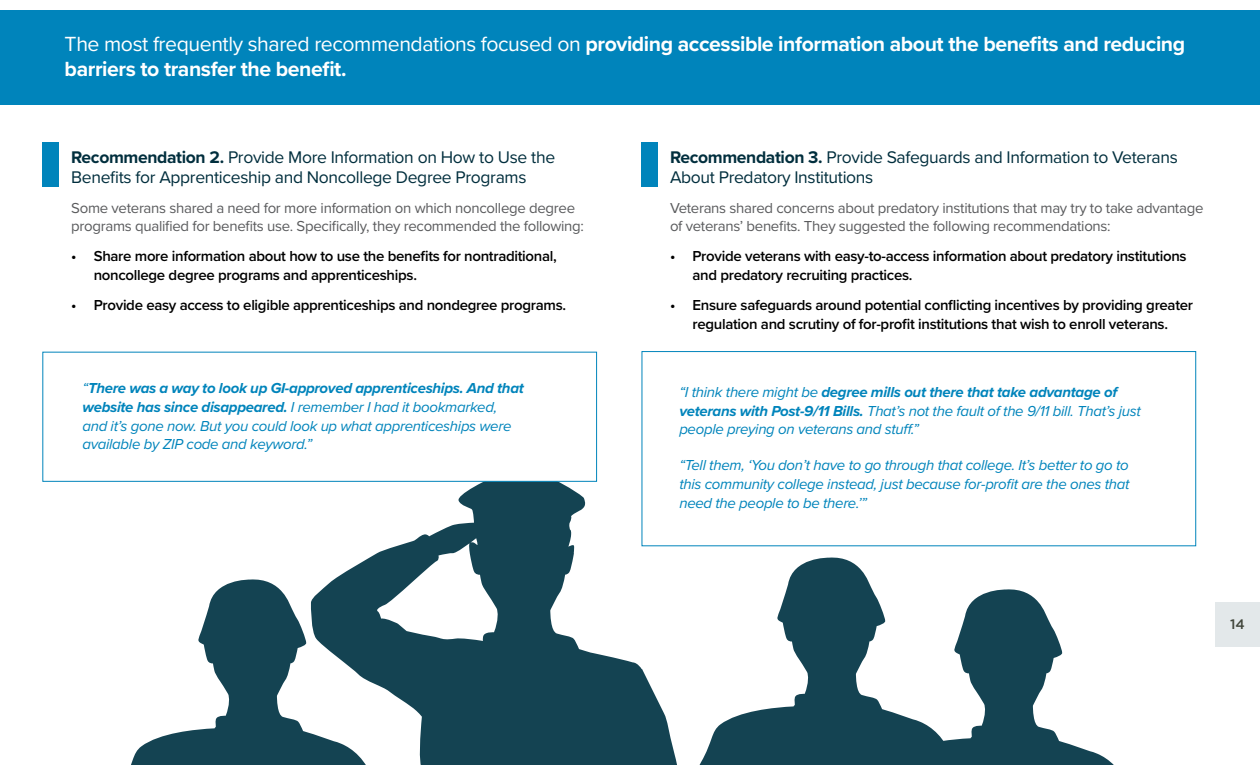
<style>
.page{position:relative;width:1260px;height:765px;background:#fff}
.page>*{position:absolute;margin:0;border:0;box-sizing:border-box;transform-origin:0 0}
.t1{font:700 21.25px/25px "Proxima Nova";letter-spacing:-.02em;color:#fff}
.t2{font:17.5px/20px "Proxima Nova";letter-spacing:-.02em;color:#002e3d}
.t3{font:italic 15px/18.8px "Proxima Nova";letter-spacing:-.02em;color:#0084bb}
.t4{font:600 15px/18.8px "Proxima Nova";letter-spacing:-.02em;color:#000}
.t5{font:15px/18.8px "Proxima Nova";letter-spacing:-.02em;color:#5a5b5d}
.t6{font:500 13.75px "Gotham";color:#40453a}
.s1{font-weight:400}
.s2{font-weight:700}
</style>
<div class="page">
<div style="left:1215px;top:602px;width:45px;height:45px;background:#e3e8ea"></div>
<svg style="left:981px;top:589px;width:132px;height:175px;fill:#144352"></svg>
<svg style="left:336px;top:466px;width:358px;height:298px;fill:#144352"></svg>
<svg style="left:131px;top:578px;width:271px;height:186px;fill:#144352"></svg>
<svg style="left:673px;top:556px;width:308px;height:208px"></svg>
<div style="left:642px;top:351px;width:554px;height:195px;background:#fff;border:1px solid #0084bb"></div>
<div style="left:42px;top:352px;width:555px;height:130px;background:#fff;border:1px solid #0084bb"></div>
<div style="left:42px;top:142px;width:17px;height:46px;background:#0084bb"></div>
<div style="left:641px;top:142px;width:16px;height:46px;background:#0084bb"></div>
<div style="left:0;top:10px;width:1260px;height:94px;background:#0084bb"></div>
<h1 class="t1" style="left:65px;top:31px;width:1122px"><span class="s1">The most frequently shared recommendations focused on</span> providing accessible information about the benefits and reducing barriers to transfer the benefit.</h1>
<p class="t2" style="left:71px;top:146px;width:485px"><span class="s2">Recommendation 2.</span> Provide More Information on How to Use the<br>Benefits for Apprenticeship and Noncollege Degree Programs</p>
<p class="t5" style="left:71px;top:198px;width:514px">Some veterans shared a need for more information on which noncollege degree programs qualified for benefits use. Specifically, they recommended the following:</p>
<p class="t4" style="left:94px;top:247px;width:465px;text-indent:-22px">• Share more information about how to use the benefits for nontraditional, noncollege degree programs and apprenticeships.</p>
<p class="t4" style="left:71px;top:295px;width:496px">• Provide easy access to eligible apprenticeships and nondegree programs.</p>
<p class="t3" style="left:82px;top:378px;width:443px">“<span class="s2">There was a way to look up GI-approved apprenticeships. And that website has since disappeared.</span> I remember I had it bookmarked, and it’s gone now. But you could look up what apprenticeships were available by ZIP code and keyword.”</p>
<p class="t2" style="left:670px;top:146px;width:509px;text-indent:-23px"><span class="s2">• Recommendation 3.</span> Provide Safeguards and Information to Veterans<br>About Predatory Institutions</p>
<p class="t5" style="left:670px;top:198px;width:535px">Veterans shared concerns about predatory institutions that may try to take advantage of veterans’ benefits. They suggested the following recommendations:</p>
<p class="t4" style="left:692px;top:247px;width:496px;text-indent:-22px">• Provide veterans with easy-to-access information about predatory institutions and predatory recruiting practices.</p>
<p class="t4" style="left:670px;top:295px;width:525px;text-align:center">• Ensure safeguards around potential conflicting incentives by providing greater regulation and scrutiny of for-profit institutions that wish to enroll veterans.</p>
<p class="t3" style="left:679px;top:382px;width:463px">“I think there might be <span class="s2">degree mills out there that take advantage of veterans with Post-9/11 Bills.</span> That’s not the fault of the 9/11 bill. That’s just people preying on veterans and stuff.”</p>
<p class="t3" style="left:679px;top:455px;width:452px;text-align:justify">“Tell them, ‘You don’t have to go through that college. It’s better to go to this community college instead, just because for-profit are the ones that need the people to be there.’”</p>
<p class="t6" style="left:1230px;top:615px;width:16px">14</p>
</div>
